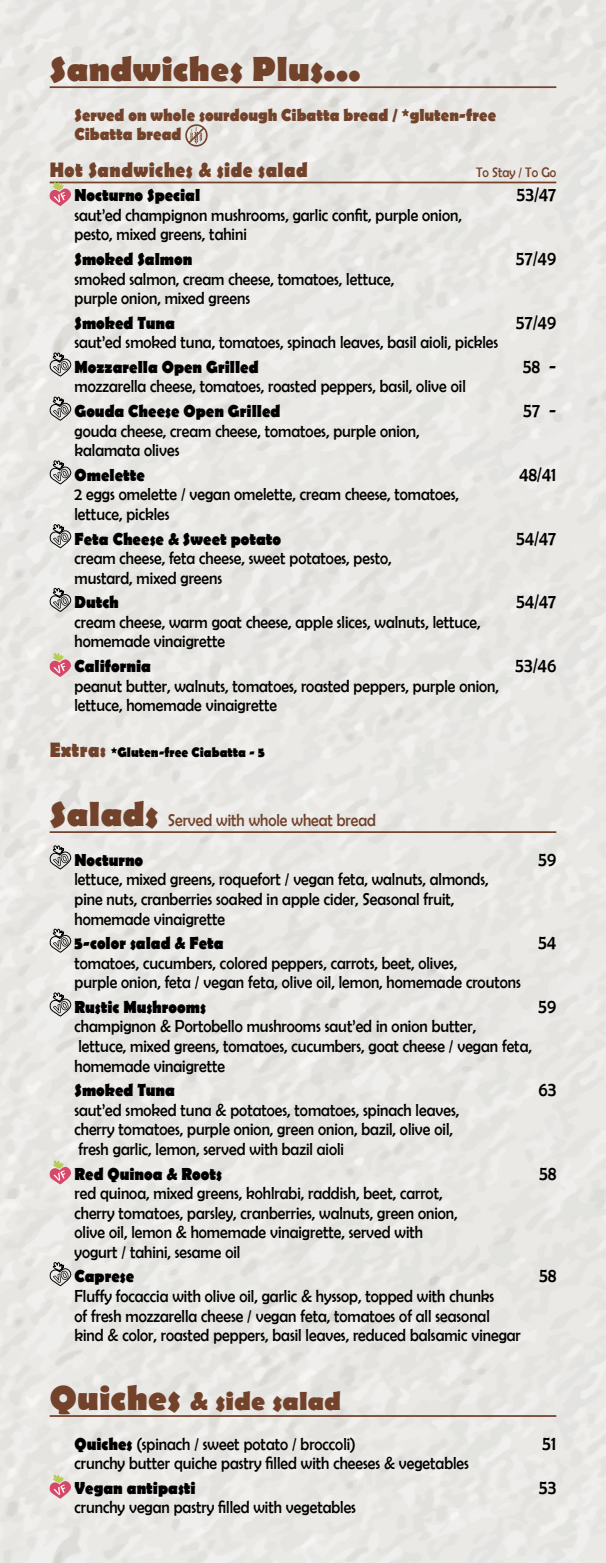
<style>
.page{position:relative;width:606px;height:1563px;background:#fff}
.page>*{position:absolute;margin:0;border:0;box-sizing:border-box;transform-origin:0 0}
.t1{font:700 35px "Berlin Sans FB";letter-spacing:.01em;color:#72422b}
.t2{font:700 26.25px "Berlin Sans FB";letter-spacing:.01em;color:#72422b}
.t3{font:700 21px "Berlin Sans FB";letter-spacing:.025em;color:#72422b;scale:.88 1}
.t4{font:20.12px "Berlin Sans FB";color:#000;scale:.9 1}
.t5{font:17.5px/19.6px "Berlin Sans FB";color:#000;scale:.9 1}
.t6{font:700 17.5px "Berlin Sans FB";color:#000;scale:.9 1}
.t7{font:700 17.5px/19.6px "Berlin Sans FB";color:#72422b;scale:.9 1}
.t8{font:17.5px "Berlin Sans FB";color:#72422b;scale:.9 1}
.t9{font:700 14px "Berlin Sans FB";color:#000;scale:.9 1}
.t10{font:14px "Berlin Sans FB";color:#72422b;scale:.9 1}
.s1{font-size:21px;color:#72422b}
.s2{font-weight:700}
</style>
<div class="page">
<hr style="left:50px;top:86px;width:506px;height:2px;background:#72422b">
<hr style="left:50px;top:182px;width:506px;height:1px;background:#72422b">
<hr style="left:50px;top:831px;width:506px;height:2px;background:#72422b">
<hr style="left:50px;top:1415px;width:506px;height:2px;background:#72422b">
<svg style="left:185px;top:124px;width:23px;height:23px"></svg>
<svg style="left:49px;top:181px;width:22px;height:25px"></svg>
<svg style="left:49px;top:350px;width:22px;height:27px"></svg>
<svg style="left:49px;top:394px;width:22px;height:27px"></svg>
<svg style="left:49px;top:458px;width:22px;height:27px"></svg>
<svg style="left:49px;top:522px;width:22px;height:27px"></svg>
<svg style="left:49px;top:586px;width:22px;height:27px"></svg>
<svg style="left:49px;top:652px;width:22px;height:25px"></svg>
<svg style="left:49px;top:843px;width:22px;height:27px"></svg>
<svg style="left:49px;top:926px;width:22px;height:27px"></svg>
<svg style="left:49px;top:990px;width:22px;height:27px"></svg>
<svg style="left:49px;top:1159px;width:22px;height:25px"></svg>
<svg style="left:49px;top:1260px;width:22px;height:27px"></svg>
<svg style="left:49px;top:1473px;width:22px;height:25px"></svg>
<h1 class="t1" style="left:50px;top:50px;width:312px">Sandwiches Plus...</h1>
<p class="t7" style="left:74px;top:106px;width:469px">Served on whole sourdough Cibatta bread */ gluten-free<br>Cibatta bread</p>
<p class="t10" style="left:475px;top:164px;width:91px">To Stay / To Go</p>
<p class="t3" style="left:50px;top:158px;width:294px">Hot Sandwiches &amp; side salad</p>
<p class="t6" style="left:74px;top:185px;width:141px">Nocturno Special</p>
<p class="t5" style="left:74px;top:205px;width:431px">saut’ed champignon mushrooms, garlic confit, purple onion, pesto, mixed greens, tahini</p>
<p class="t6" style="left:74px;top:249px;width:132px">Smoked Salmon</p>
<p class="t5" style="left:74px;top:269px;width:356px">smoked salmon, cream cheese, tomatoes, lettuce, purple onion, mixed greens</p>
<p class="t6" style="left:74px;top:313px;width:113px">Smoked Tuna</p>
<p class="t5" style="left:74px;top:332px;width:472px">saut’ed smoked tuna, tomatoes, spinach leaves, basil aioli, pickles</p>
<p class="t6" style="left:74px;top:357px;width:206px">Mozzarella Open Grilled</p>
<p class="t5" style="left:74px;top:376px;width:436px">mozzarella cheese, tomatoes, roasted peppers, basil, olive oil</p>
<p class="t6" style="left:74px;top:401px;width:230px">Gouda Cheese Open Grilled</p>
<p class="t5" style="left:74px;top:421px;width:384px">gouda cheese, cream cheese, tomatoes, purple onion, kalamata olives</p>
<p class="t6" style="left:74px;top:465px;width:80px">Omelette</p>
<p class="t5" style="left:74px;top:484px;width:428px">2 eggs omelette / vegan omelette, cream cheese, tomatoes, lettuce, pickles</p>
<p class="t6" style="left:74px;top:529px;width:231px">Feta Cheese &amp; Sweet potato</p>
<p class="t5" style="left:74px;top:548px;width:353px">cream cheese, feta cheese, sweet potatoes, pesto, mustard, mixed greens</p>
<p class="t6" style="left:74px;top:592px;width:51px">Dutch</p>
<p class="t5" style="left:74px;top:612px;width:452px">cream cheese, warm goat cheese, apple slices, walnuts, lettuce, homemade vinaigrette</p>
<p class="t6" style="left:74px;top:656px;width:86px">California</p>
<p class="t5" style="left:74px;top:676px;width:472px">peanut butter, walnuts, tomatoes, roasted peppers, purple onion, lettuce, homemade vinaigrette</p>
<p class="t9" style="left:100px;top:744px;width:184px">*<span class="s1">:</span> Gluten-free Ciabatta 5-</p>
<p class="t3" style="left:50px;top:738px;width:58px">Extra</p>
<p class="t4" style="left:516px;top:183px;width:45px">53/47</p>
<p class="t4" style="left:515px;top:247px;width:46px">57/49</p>
<p class="t4" style="left:515px;top:311px;width:46px">57/49</p>
<p class="t4" style="left:523px;top:355px;width:38px">58 -</p>
<p class="t4" style="left:523px;top:399px;width:20px">57</p>
<p class="t4" style="left:549px;top:399px;width:9px">-</p>
<p class="t4" style="left:519px;top:463px;width:42px">48/41</p>
<p class="t4" style="left:516px;top:526px;width:46px">54/47</p>
<p class="t4" style="left:516px;top:590px;width:46px">54/47</p>
<p class="t4" style="left:515px;top:654px;width:47px">53/46</p>
<h1 class="t1" style="left:50px;top:794px;width:110px">Salads</h1>
<p class="t8" style="left:168px;top:810px;width:233px">Served with whole wheat bread</p>
<p class="t6" style="left:74px;top:850px;width:78px">Nocturno</p>
<p class="t5" style="left:74px;top:869px;width:461px">lettuce, mixed greens, roquefort / vegan feta, walnuts, almonds, pine nuts, cranberries soaked in apple cider, Seasonal fruit, homemade vinaigrette</p>
<p class="t4" style="left:538px;top:847px;width:21px">59</p>
<p class="t6" style="left:74px;top:933px;width:167px">5-color salad &amp; Feta</p>
<p class="t5" style="left:74px;top:953px;width:497px">tomatoes, cucumbers, colored peppers, carrots, beet, olives,<br>purple onion, feta / vegan feta, olive oil, lemon, homemade croutons</p>
<p class="t4" style="left:538px;top:931px;width:21px">54</p>
<p class="t6" style="left:74px;top:997px;width:147px">Rustic Mushrooms</p>
<p class="t5" style="left:74px;top:1016px;width:509px">champignon &amp; Portobello mushrooms saut’ed in onion butter,<br>lettuce, mixed greens, tomatoes, cucumbers, goat cheese / vegan feta, homemade vinaigrette</p>
<p class="t4" style="left:538px;top:995px;width:21px">59</p>
<p class="t6" style="left:74px;top:1080px;width:113px">Smoked Tuna</p>
<p class="t5" style="left:74px;top:1100px;width:428px">saut’ed smoked tuna &amp; potatoes, tomatoes, spinach leaves, cherry tomatoes, purple onion, green onion, bazil, olive oil, fresh garlic, lemon, served with bazil aioli</p>
<p class="t4" style="left:538px;top:1078px;width:21px">63</p>
<p class="t6" style="left:74px;top:1163px;width:165px">Red Quinoa &amp; Roots</p>
<p class="t5" style="left:74px;top:1183px;width:427px">red quinoa, mixed greens, kohlrabi, raddish, beet, carrot, cherry tomatoes, parsley, cranberries, walnuts, green onion, olive oil, lemon &amp; homemade vinaigrette, served with yogurt / tahini, sesame oil</p>
<p class="t4" style="left:539px;top:1161px;width:20px">58</p>
<p class="t6" style="left:74px;top:1266px;width:68px">Caprese</p>
<p class="t5" style="left:74px;top:1286px;width:497px">Fluffy focaccia with olive oil, garlic &amp; hyssop, topped with chunks<br>of fresh mozzarella cheese / vegan feta, tomatoes of all seasonal kind &amp; color, roasted peppers, basil leaves, reduced balsamic vinegar</p>
<p class="t4" style="left:539px;top:1264px;width:20px">58</p>
<h1 class="t1" style="left:50px;top:1378px;width:132px">Quiches</h1>
<h2 class="t2" style="left:190px;top:1386px;width:152px">&amp; side salad</h2>
<p class="t5" style="left:74px;top:1433px;width:439px"><span class="s2">Quiches</span> (spinach / sweet potato / broccoli(<br>crunchy butter quiche pastry filled with cheeses &amp; vegetables</p>
<p class="t4" style="left:542px;top:1431px;width:17px">51</p>
<p class="t6" style="left:74px;top:1478px;width:136px">Vegan antipasti</p>
<p class="t5" style="left:74px;top:1497px;width:314px">crunchy vegan pastry filled with vegetables</p>
<p class="t4" style="left:538px;top:1475px;width:21px">53</p>
</div>
